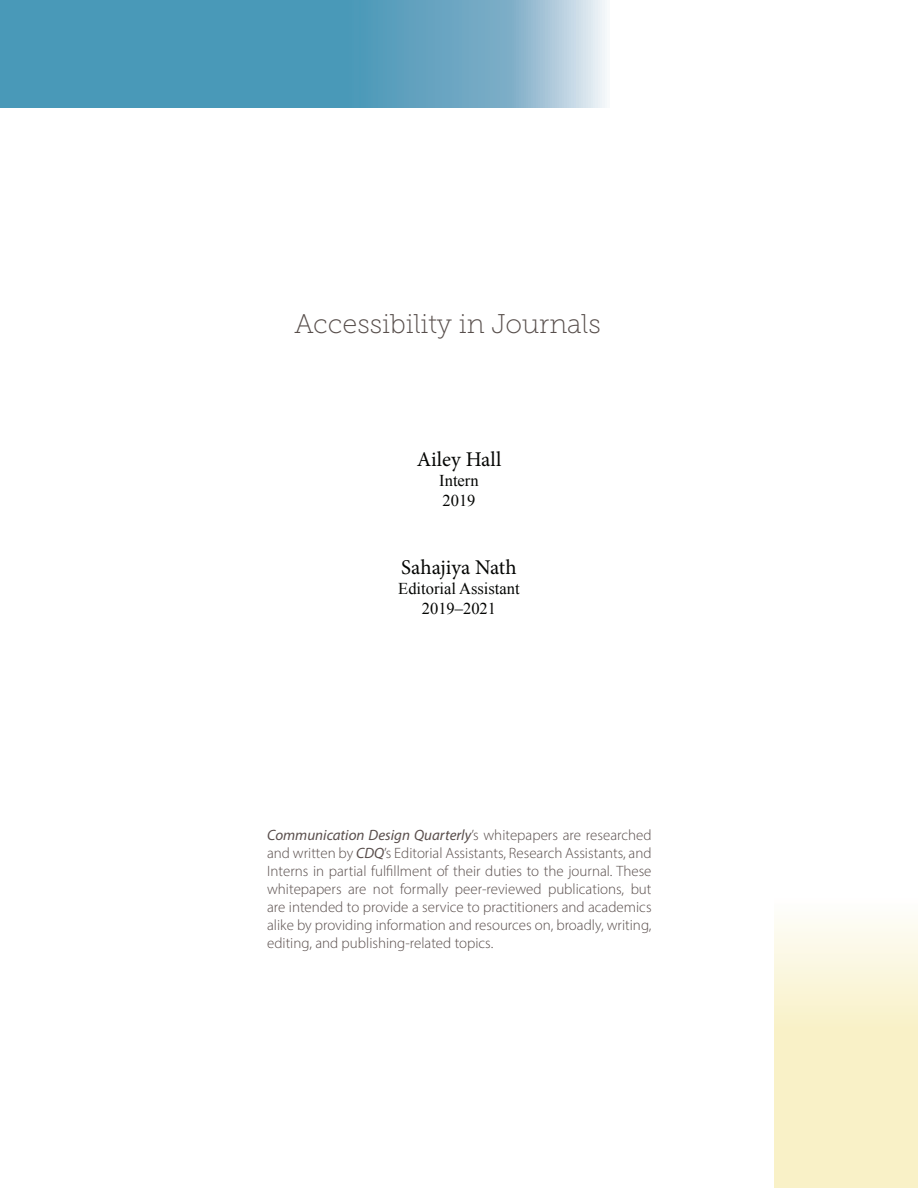
<style>
.page{position:relative;width:918px;height:1188px;background:#fff}
.page>*{position:absolute;margin:0;border:0;box-sizing:border-box;transform-origin:0 0}
.t1{font:27px "Museo Slab 100";color:#574e4b}
.Author{font:21px "Minion Pro";color:#040503}
.Designation_Date{font:16.5px "Times New Roman";color:#040503}
.Body_Text{font:15px/18px "Myriad Variable Concept";letter-spacing:.125em;color:#594e4c}
.s1{font-style:italic}
</style>
<div class="page">
<svg style="left:0;top:0;width:607px;height:108px;background:#61a4c0"></svg>
<svg style="left:775px;top:919px;width:143px;height:269px;background:#f9f3d0"></svg>
<p class="t1" style="left:294px;top:310px;width:308px">Accessibility in Journals</p>
<p class="Author" style="left:417px;top:445px;width:86px">Ailey Hall</p>
<p class="Designation_Date" style="left:439px;top:469px;width:41px">Intern</p>
<p class="Designation_Date" style="left:442px;top:489px;width:34px">2019</p>
<p class="Author" style="left:401px;top:553px;width:117px">Sahajiya Nath</p>
<p class="Designation_Date" style="left:398px;top:577px;width:123px">Editorial Assistant</p>
<p class="Designation_Date" style="left:422px;top:597px;width:76px">2019–2021</p>
<p class="Body_Text" style="left:267px;top:826px;width:386px"><span class="s1">Communication Design Quarterly</span>’s whitepapers are researched and written by <span class="s1">CD Q</span> ’s Editorial Assistants, Research Assistants, and Interns in partial fulfillment of their duties to the journal. These whitepapers are not formally peer-reviewed publications, but are intended to provide a service to practitioners and academics alike by providing information and resources on, broadly, writing, editing, and publishing-related topics.</p>
</div>
